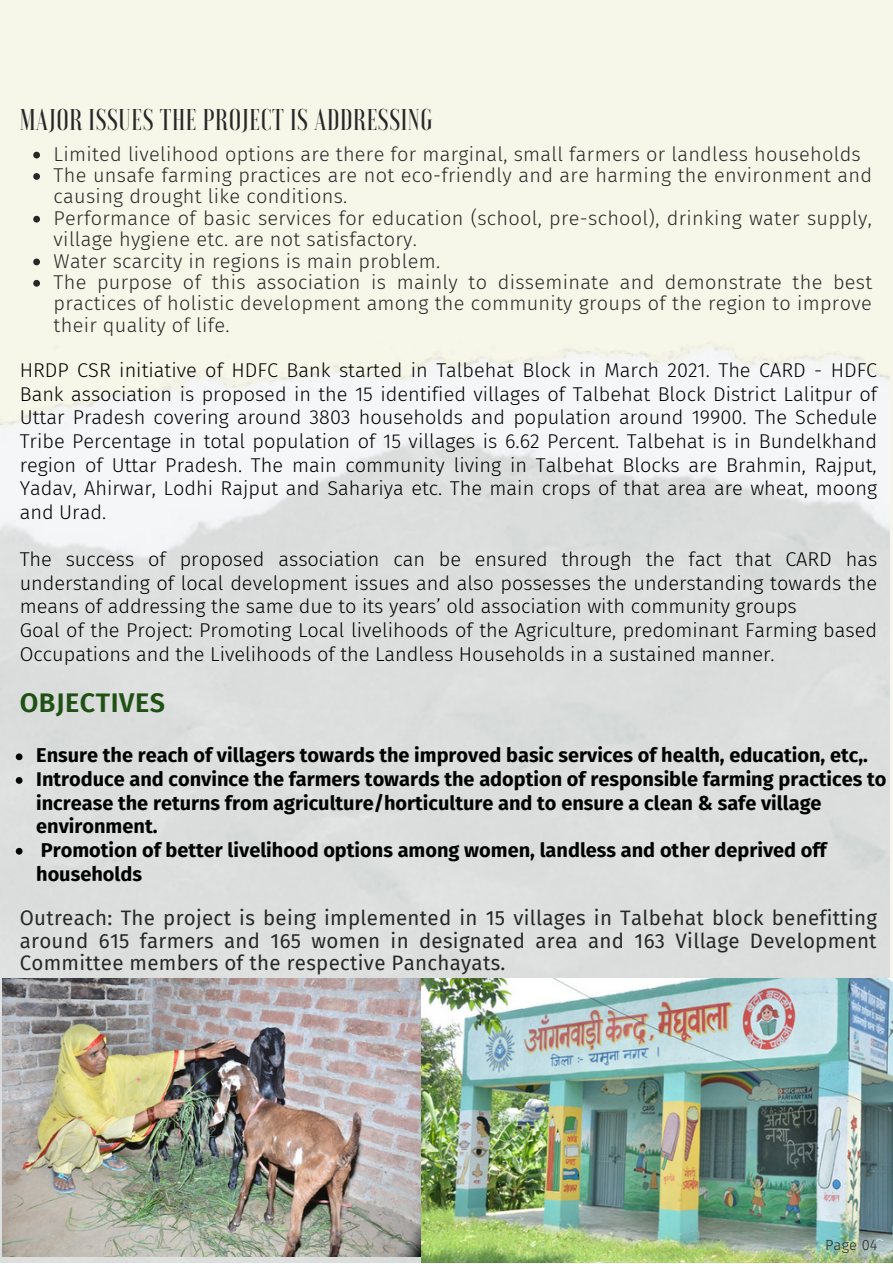
<style>
.page{position:relative;width:893px;height:1264px;background:#fff}
.page>*{position:absolute;margin:0;border:0;box-sizing:border-box;transform-origin:0 0}
.t1{font:500 30px "Voga";letter-spacing:.02em;color:#272727}
.t2{font:600 27px "Fira Sans";letter-spacing:.02em;color:#1f5014}
.t3{font:20.4px/22.5px "Fira Sans";letter-spacing:.015em;color:#272727;text-align:justify}
.t4{font:300 19.95px/23.5px "Fira Sans";color:#000;text-align:justify}
.t5{font:300 19.95px/21.3px "Fira Sans";letter-spacing:.015em;color:#272727}
.t6{font:700 19.95px/23.5px "Fira Sans";color:#000}
.t7{font:300 14.7px "Fira Sans";letter-spacing:.015em;color:#272727}
</style>
<div class="page">
<div style="left:0;top:0;width:892px;height:1262px;background:#f6f6e9"></div>
<img style="left:0;top:347px;width:889px;height:915px">
<img style="left:2px;top:978px;width:418px;height:277px">
<img style="left:421px;top:978px;width:471px;height:284px">
<svg style="left:33px;top:152px;width:7px;height:6px"></svg>
<svg style="left:33px;top:173px;width:7px;height:7px"></svg>
<svg style="left:33px;top:216px;width:7px;height:6px"></svg>
<svg style="left:33px;top:258px;width:7px;height:7px"></svg>
<svg style="left:33px;top:280px;width:7px;height:7px"></svg>
<svg style="left:16px;top:753px;width:7px;height:7px"></svg>
<svg style="left:16px;top:777px;width:7px;height:6px"></svg>
<svg style="left:16px;top:847px;width:7px;height:7px"></svg>
<p class="t1" style="left:20px;top:105px;width:414px">MAJOR ISSUES THE PROJECT IS ADDRESSING</p>
<p class="t5" style="left:54px;top:143px;width:808px">Limited livelihood options are there for marginal, small farmers or landless households</p>
<p class="t5" style="left:54px;top:165px;width:819px">The unsafe farming practices are not eco-friendly and are harming the environment and causing drought like conditions.</p>
<p class="t5" style="left:54px;top:207px;width:819px">Performance of basic services for education (school, pre-school), drinking water supply, village hygiene etc. are not satisfactory.</p>
<p class="t5" style="left:54px;top:250px;width:388px">Water scarcity in regions is main problem.</p>
<p class="t5" style="left:54px;top:271px;width:820px;text-align:justify">The purpose of this association is mainly to disseminate and demonstrate the best practices of holistic development among the community groups of the region to improve their quality of life.</p>
<p class="t4" style="left:20px;top:359px;width:859px">HRDP CSR initiative of HDFC Bank started in Talbehat Block in March 2021. The CARD - HDFC Bank association is proposed in the 15 identified villages of Talbehat Block District Lalitpur of Uttar Pradesh covering around 3803 households and population around 19900. The Schedule Tribe Percentage in total population of 15 villages is 6.62 Percent. Talbehat is in Bundelkhand region of Uttar Pradesh. The main community living in Talbehat Blocks are Brahmin, Rajput, Yadav, Ahirwar, Lodhi Rajput and Sahariya etc. The main crops of that area are wheat, moong and Urad.</p>
<p class="t4" style="left:20px;top:547px;width:858px">The success of proposed association can be ensured through the fact that CARD has understanding of local development issues and also possesses the understanding towards the means of addressing the same due to its years’ old association with community groups</p>
<p class="t4" style="left:20px;top:618px;width:858px">Goal of the Project: Promoting Local livelihoods of the Agriculture, predominant Farming based<br>Occupations and the Livelihoods of the Landless Households in a sustained manner.</p>
<p class="t2" style="left:20px;top:686px;width:147px">OBJECTIVES</p>
<p class="t6" style="left:36px;top:744px;width:833px">Ensure the reach of villagers towards the improved basic services of health, education, etc,.</p>
<p class="t6" style="left:36px;top:767px;width:851px">Introduce and convince the farmers towards the adoption of responsible farming practices to increase the returns from agriculture/horticulture and to ensure a clean &amp; safe village environment.</p>
<p class="t6" style="left:36px;top:838px;width:792px">Promotion of better livelihood options among women, landless and other deprived off households</p>
<p class="t3" style="left:20px;top:907px;width:858px">Outreach: The project is being implemented in 15 villages in Talbehat block benefitting around 615 farmers and 165 women in designated area and 163 Village Development Committee members of the respective Panchayats.</p>
<p class="t7" style="left:825px;top:1236px;width:54px">Page 04</p>
</div>
